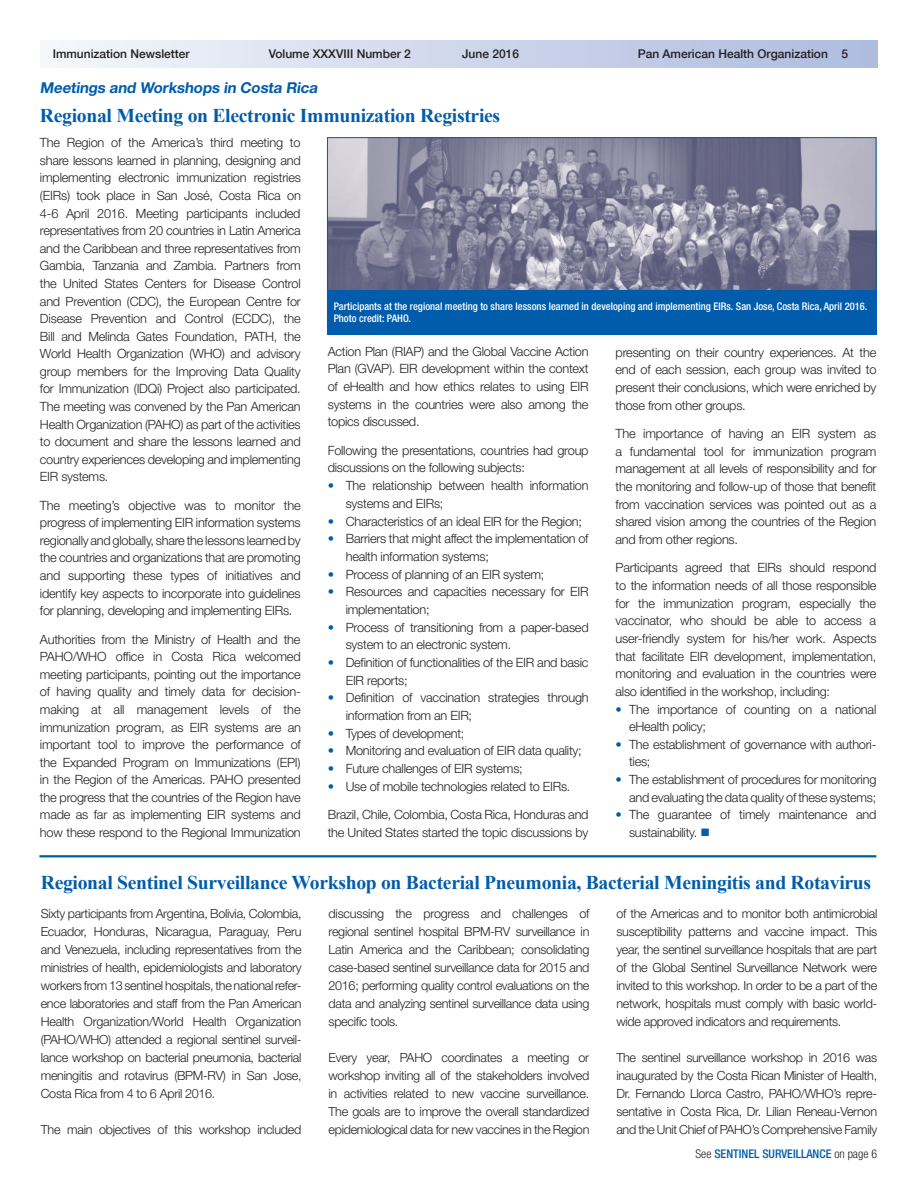
<style>
.page{position:relative;width:918px;height:1188px;background:#fff}
.page>*{position:absolute;margin:0;border:0;box-sizing:border-box;transform-origin:0 0}
.t1{font:700 19.5px "Times New Roman";letter-spacing:-.015em;color:#015dab}
.t2{font:700 15px "Helvetica Neue";color:#015dab}
.t3{font:300 12.75px/17.5px "Helvetica Neue";letter-spacing:-.02em;color:#231f20}
.t4{font:300 12.6px/18px "Helvetica Neue";letter-spacing:-.025em;color:#231f20;text-align:justify}
.t5{font:500 12px "Helvetica Neue";color:#231f20}
.t6{font:500 condensed 12px "Helvetica Neue";color:#015dab}
.t7{font:500 condensed 10.5px/12px "Helvetica Neue";color:#fff}
.s1{color:#015dab}
.s2{font-weight:300;color:#231f20}
</style>
<div class="page">
<div style="left:40px;top:40px;width:838px;height:28px;background:linear-gradient(to right,#f5f7fb,#acbade)"></div>
<img style="left:329px;top:139px;width:545px;height:151px">
<div style="left:327px;top:290px;width:549px;height:45px;background:#015dab"></div>
<hr style="left:39px;top:855px;width:837px;height:2px;background:#015dab">
<p class="t5" style="left:53px;top:44px;width:139px">Immunization Newsletter</p>
<p class="t5" style="left:269px;top:44px;width:144px">Volume XXXVIII Number 2</p>
<p class="t5" style="left:462px;top:44px;width:58px">June 2016</p>
<p class="t5" style="left:638px;top:44px;width:212px">Pan American Health Organization 5</p>
<p class="t2" style="left:40px;top:78px;width:281px">Meetings and Workshops in Costa Rica</p>
<h1 class="t1" style="left:40px;top:102px;width:462px">Regional Meeting on Electronic Immunization Registries</h1>
<p class="t3" style="left:40px;top:134px;width:263px;text-align:justify">The Region of the America’s third meeting to share lessons learned in planning, designing and implementing electronic immunization registries (EIRs) took place in San José, Costa Rica on 4-6 April 2016. Meeting participants included representatives from 20 countries in Latin America and the Caribbean and three representatives from Gambia, Tanzania and Zambia. Partners from the United States Centers for Disease Control and Prevention (CDC), the European Centre for Disease Prevention and Control (ECDC), the Bill and Melinda Gates Foundation, PATH, the World Health Organization (WHO) and advisory group members for the Improving Data Quality for Immunization (IDQi) Project also participated.<br>The meeting was convened by the Pan American Health Organization (PAHO) as part of the activities to document and share the lessons learned and country experiences developing and implementing EIR systems.</p>
<p class="t3" style="left:40px;top:496px;width:262px;text-align:justify">The meeting’s objective was to monitor the progress of implementing EIR information systems regionally and globally, share the lessons learned by the countries and organizations that are promoting and supporting these types of initiatives and identify key aspects to incorporate into guidelines for planning, developing and implementing EIRs.</p>
<p class="t3" style="left:40px;top:630px;width:262px;text-align:justify">Authorities from the Ministry of Health and the PAHO/WHO office in Costa Rica welcomed meeting participants, pointing out the importance of having quality and timely data for decision&shy;making at all management levels of the immunization program, as EIR systems are an important tool to improve the performance of the Expanded Program on Immunizations (EPI) in the Region of the Americas. PAHO presented the progress that the countries of the Region have made as far as implementing EIR systems and how these respond to the Regional Immunization</p>
<p class="t7" style="left:334px;top:300px;width:535px">Participants at the regional meeting to share lessons learned in developing and implementing EIRs. San Jose, Costa Rica, April 2016.<br>Photo credit: PAHO.</p>
<p class="t3" style="left:328px;top:342px;width:262px;text-align:justify">Action Plan (RIAP) and the Global Vaccine Action Plan (GVAP). EIR development within the context of eHealth and how ethics relates to using EIR systems in the countries were also among the topics discussed.</p>
<p class="t3" style="left:328px;top:441px;width:262px">Following the presentations, countries had group discussions on the following subjects:</p>
<p class="t3" style="left:346px;top:476px;width:244px;text-indent:-18px"><span class="s1">•</span> The relationship between health information systems and EIRs;</p>
<p class="t3" style="left:328px;top:512px;width:256px"><span class="s1">•</span> Characteristics of an ideal EIR for the Region;</p>
<p class="t3" style="left:346px;top:530px;width:244px;text-indent:-18px"><span class="s1">•</span> Barriers that might affect the implementation of health information systems;</p>
<p class="t3" style="left:328px;top:565px;width:218px"><span class="s1">•</span> Process of planning of an EIR system;</p>
<p class="t3" style="left:346px;top:583px;width:244px;text-indent:-18px"><span class="s1">•</span> Resources and capacities necessary for EIR implementation;</p>
<p class="t3" style="left:346px;top:618px;width:244px;text-indent:-18px"><span class="s1">•</span> Process of transitioning from a paper-based system to an electronic system.</p>
<p class="t3" style="left:346px;top:653px;width:244px;text-indent:-18px"><span class="s1">•</span> Definition of functionalities of the EIR and basic<br>EIR reports;</p>
<p class="t3" style="left:346px;top:689px;width:244px;text-indent:-18px"><span class="s1">•</span> Definition of vaccination strategies through information from an EIR;</p>
<p class="t3" style="left:328px;top:724px;width:138px"><span class="s1">•</span> Types of development;</p>
<p class="t3" style="left:328px;top:742px;width:256px"><span class="s1">•</span> Monitoring and evaluation of EIR data quality;</p>
<p class="t3" style="left:328px;top:760px;width:196px"><span class="s1">•</span> Future challenges of EIR systems;</p>
<p class="t3" style="left:328px;top:777px;width:244px"><span class="s1">•</span> Use of mobile technologies related to EIRs.</p>
<p class="t3" style="left:328px;top:806px;width:262px">Brazil, Chile, Colombia, Costa Rica, Honduras and the United States started the topic discussions by</p>
<p class="t3" style="left:616px;top:343px;width:262px;text-align:justify">presenting on their country experiences. At the end of each session, each group was invited to present their conclusions, which were enriched by those from other groups.</p>
<p class="t3" style="left:616px;top:424px;width:262px;text-align:justify">The importance of having an EIR system as a fundamental tool for immunization program management at all levels of responsibility and for the monitoring and follow-up of those that benefit from vaccination services was pointed out as a shared vision among the countries of the Region and from other regions.</p>
<p class="t3" style="left:616px;top:559px;width:263px;text-align:justify">Participants agreed that EIRs should respond to the information needs of all those responsible for the immunization program, especially the vaccinator, who should be able to access a user-friendly system for his/her work. Aspects that facilitate EIR development, implementation, monitoring and evaluation in the countries were also identified in the workshop, including:</p>
<p class="t3" style="left:629px;top:700px;width:249px;text-indent:-14px"><span class="s1">•</span> The importance of counting on a national eHealth policy;</p>
<p class="t3" style="left:629px;top:735px;width:249px;text-indent:-14px"><span class="s1">•</span> The establishment of governance with authori&shy;ties;</p>
<p class="t3" style="left:616px;top:770px;width:262px;text-align:right"><span class="s1">•</span> The establishment of procedures for monitoring and evaluating the data quality of these systems;</p>
<p class="t3" style="left:629px;top:806px;width:249px;text-indent:-14px"><span class="s1">•</span> The guarantee of timely maintenance and sustainability. <span class="s1">■</span></p>
<h1 class="t1" style="left:41px;top:869px;width:832px">Regional Sentinel Surveillance Workshop on Bacterial Pneumonia, Bacterial Meningitis and Rotavirus</h1>
<p class="t4" style="left:41px;top:904px;width:262px">Sixty participants from Argentina, Bolivia, Colombia, Ecuador, Honduras, Nicaragua, Paraguay, Peru and Venezuela, including representatives from the ministries of health, epidemiologists and laboratory workers from 13 sentinel hospitals, the national refer&shy;ence laboratories and staff from the Pan American Health Organization/World Health Organization (PAHO/WHO) attended a regional sentinel surveil&shy;lance workshop on bacterial pneumonia, bacterial meningitis and rotavirus (BPM-RV) in San Jose, Costa Rica from 4 to 6 April 2016.</p>
<p class="t4" style="left:41px;top:1120px;width:262px">The main objectives of this workshop included</p>
<p class="t4" style="left:329px;top:904px;width:262px">discussing the progress and challenges of regional sentinel hospital BPM-RV surveillance in Latin America and the Caribbean; consolidating case-based sentinel surveillance data for 2015 and 2016; performing quality control evaluations on the data and analyzing sentinel surveillance data using specific tools.</p>
<p class="t4" style="left:329px;top:1048px;width:262px">Every year, PAHO coordinates a meeting or workshop inviting all of the stakeholders involved in activities related to new vaccine surveillance.<br>The goals are to improve the overall standardized epidemiological data for new vaccines in the Region</p>
<p class="t4" style="left:616px;top:904px;width:262px">of the Americas and to monitor both antimicrobial susceptibility patterns and vaccine impact. This year, the sentinel surveillance hospitals that are part of the Global Sentinel Surveillance Network were invited to this workshop. In order to be a part of the network, hospitals must comply with basic world&shy;wide approved indicators and requirements.</p>
<p class="t4" style="left:616px;top:1048px;width:262px">The sentinel surveillance workshop in 2016 was inaugurated by the Costa Rican Minister of Health, Dr. Fernando Llorca Castro, PAHO/WHO’s repre&shy;sentative in Costa Rica, Dr. Lilian Reneau-Vernon and the Unit Chief of PAHO’s Comprehensive Family</p>
<p class="t6" style="left:696px;top:1146px;width:183px"><span class="s2">See</span> SENTINEL SURVEILLANCE <span class="s2">on page 6</span></p>
</div>
